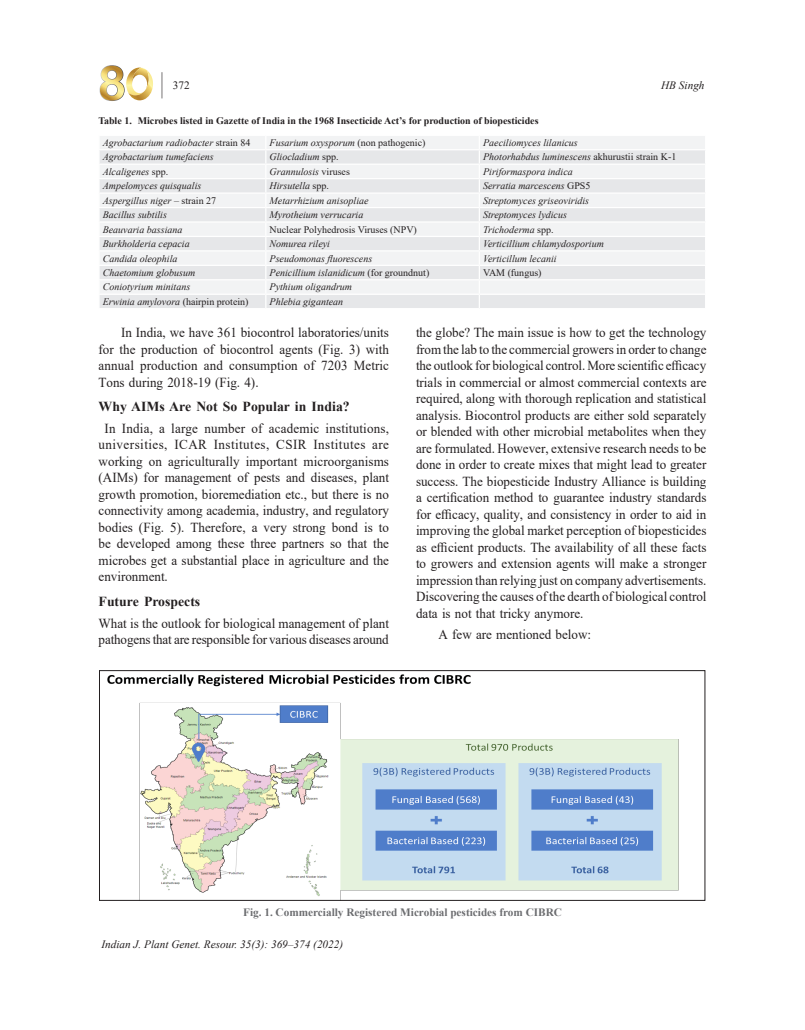
<style>
.page{position:relative;width:805px;height:1030px;background:#fff}
.page>*{position:absolute;margin:0;border:0;box-sizing:border-box;transform-origin:0 0}
.Body_text{font:13.75px/16.5px "Times New Roman";color:#231f20;text-align:justify;scale:.95 1}
.Head-B{font:700 13.75px "Times New Roman";color:#231f20}
.t1{font:700 11.25px "Times New Roman";color:#6c6d70}
.t2{font:italic 11.25px "Times New Roman";color:#231f20}
.t3{font:11.25px "Times New Roman";color:#231f20}
.Table_text{font:italic 10px "Times New Roman";color:#231f20}
.Table-Head{font:700 10px "Times New Roman";color:#231f20}
.Table_text-2{font:10px "Times New Roman";color:#231f20}
.s1{font-style:normal}
</style>
<div class="page">
<hr style="left:161px;top:72px;width:2px;height:26px;background:#231f20">
<svg style="left:99px;top:65px;width:54px;height:36px"></svg>
<div style="left:100px;top:136px;width:605px;height:13px;background:#f2f3f4"></div>
<svg style="left:100px;top:150px;width:605px;height:158px;fill:#e6e7e9"></svg>
<hr style="left:98px;top:164px;width:168px;height:1px;background:#fff">
<hr style="left:266px;top:164px;width:213px;height:1px;background:#fff">
<hr style="left:479px;top:164px;width:227px;height:1px;background:#fff">
<hr style="left:98px;top:178px;width:168px;height:1px;background:#fff">
<hr style="left:266px;top:178px;width:213px;height:1px;background:#fff">
<hr style="left:479px;top:178px;width:227px;height:1px;background:#fff">
<hr style="left:98px;top:192px;width:168px;height:2px;background:#fff">
<hr style="left:266px;top:192px;width:213px;height:2px;background:#fff">
<hr style="left:479px;top:192px;width:227px;height:2px;background:#fff">
<hr style="left:98px;top:207px;width:168px;height:1px;background:#fff">
<hr style="left:266px;top:207px;width:213px;height:1px;background:#fff">
<hr style="left:479px;top:207px;width:227px;height:1px;background:#fff">
<hr style="left:98px;top:221px;width:168px;height:2px;background:#fff">
<hr style="left:266px;top:221px;width:213px;height:2px;background:#fff">
<hr style="left:479px;top:221px;width:227px;height:2px;background:#fff">
<hr style="left:98px;top:236px;width:168px;height:1px;background:#fff">
<hr style="left:266px;top:236px;width:213px;height:1px;background:#fff">
<hr style="left:479px;top:236px;width:227px;height:1px;background:#fff">
<hr style="left:98px;top:250px;width:168px;height:1px;background:#fff">
<hr style="left:266px;top:250px;width:213px;height:1px;background:#fff">
<hr style="left:479px;top:250px;width:227px;height:1px;background:#fff">
<hr style="left:98px;top:265px;width:168px;height:1px;background:#fff">
<hr style="left:266px;top:265px;width:213px;height:1px;background:#fff">
<hr style="left:479px;top:265px;width:227px;height:1px;background:#fff">
<hr style="left:98px;top:279px;width:168px;height:1px;background:#fff">
<hr style="left:266px;top:279px;width:213px;height:1px;background:#fff">
<hr style="left:479px;top:279px;width:227px;height:1px;background:#fff">
<hr style="left:98px;top:293px;width:168px;height:2px;background:#fff">
<svg style="left:99px;top:150px;width:1px;height:158px"></svg>
<hr style="left:266px;top:293px;width:213px;height:2px;background:#fff">
<svg style="left:265px;top:136px;width:1px;height:172px"></svg>
<hr style="left:479px;top:293px;width:227px;height:2px;background:#fff">
<svg style="left:478px;top:136px;width:2px;height:172px"></svg>
<img style="left:107px;top:674px;width:572px;height:224px">
<div style="left:99px;top:670px;width:606px;height:230px;border:1px solid #231f20"></div>
<p class="t3" style="left:173px;top:77px;width:18px">372</p>
<p class="t2" style="left:661px;top:77px;width:45px">HB Singh</p>
<p class="Table-Head" style="left:98px;top:113px;width:442px">Table 1. Microbes listed in Gazette of India in the 1968 Insecticide Act’s for production of biopesticides</p>
<p class="Table_text" style="left:103px;top:136px;width:149px">Agrobactarium radiobacter <span class="s1">strain 84</span></p>
<p class="Table_text" style="left:269px;top:136px;width:157px">Fusarium oxysporum <span class="s1">(non pathogenic)</span></p>
<p class="Table_text" style="left:483px;top:136px;width:96px">Paeciliomyces lilanicus</p>
<p class="Table_text" style="left:103px;top:150px;width:113px">Agrobactarium tumefaciens</p>
<p class="Table_text" style="left:269px;top:150px;width:70px">Gliocladium <span class="s1">spp.</span></p>
<p class="Table_text" style="left:483px;top:150px;width:195px">Photorhabdus luminescens <span class="s1">akhurustii strain K-1</span></p>
<p class="Table_text" style="left:103px;top:165px;width:67px">Alcaligenes <span class="s1">spp.</span></p>
<p class="Table_text" style="left:269px;top:165px;width:82px">Grannulosis <span class="s1">viruses</span></p>
<p class="Table_text" style="left:483px;top:165px;width:91px">Piriformaspora indica</p>
<p class="Table_text" style="left:103px;top:179px;width:100px">Ampelomyces quisqualis</p>
<p class="Table_text" style="left:269px;top:179px;width:61px">Hirsutella <span class="s1">spp.</span></p>
<p class="Table_text" style="left:483px;top:179px;width:109px">Serratia marcescens <span class="s1">GPS5</span></p>
<p class="Table_text" style="left:103px;top:193px;width:115px">Aspergillus niger <span class="s1">– strain 27</span></p>
<p class="Table_text" style="left:269px;top:193px;width:100px">Metarrhizium anisopliae</p>
<p class="Table_text" style="left:483px;top:193px;width:108px">Streptomyces griseoviridis</p>
<p class="Table_text" style="left:103px;top:208px;width:66px">Bacillus subtilis</p>
<p class="Table_text" style="left:269px;top:208px;width:95px">Myrotheium verrucaria</p>
<p class="Table_text" style="left:483px;top:208px;width:85px">Streptomyces lydicus</p>
<p class="Table_text" style="left:103px;top:222px;width:81px">Beauvaria bassiana</p>
<p class="Table_text-2" style="left:269px;top:222px;width:149px">Nuclear Polyhedrosis Viruses (NPV)</p>
<p class="Table_text" style="left:483px;top:222px;width:72px">Trichoderma <span class="s1">spp.</span></p>
<p class="Table_text" style="left:103px;top:237px;width:88px">Burkholderia cepacia</p>
<p class="Table_text" style="left:269px;top:237px;width:62px">Nomurea rileyi</p>
<p class="Table_text" style="left:483px;top:237px;width:122px">Verticillium chlamydosporium</p>
<p class="Table_text" style="left:103px;top:251px;width:76px">Candida oleophila</p>
<p class="Table_text" style="left:269px;top:251px;width:104px">Pseudomonas fluorescens</p>
<p class="Table_text" style="left:483px;top:251px;width:75px">Verticillum lecanii</p>
<p class="Table_text" style="left:103px;top:266px;width:94px">Chaetomium globusum</p>
<p class="Table_text" style="left:269px;top:266px;width:161px">Penicillium islanidicum <span class="s1">(for groundnut)</span></p>
<p class="Table_text-2" style="left:483px;top:266px;width:60px">VAM (fungus)</p>
<p class="Table_text" style="left:103px;top:280px;width:89px">Coniotyrium minitans</p>
<p class="Table_text" style="left:269px;top:280px;width:84px">Pythium oligandrum</p>
<p class="Table_text" style="left:103px;top:295px;width:147px">Erwinia amylovora <span class="s1">(hairpin protein)</span></p>
<p class="Table_text" style="left:269px;top:295px;width:75px">Phlebia gigantean</p>
<p class="Body_text" style="left:99px;top:324px;width:307px;text-indent:22px">In India, we have 361 biocontrol laboratories/units for the production of biocontrol agents (Fig. 3) with annual production and consumption of 7203 Metric Tons during 2018-19 (Fig. 4).</p>
<p class="Head-B" style="left:99px;top:397px;width:253px">Why AIMs Are Not So Popular in India?</p>
<p class="Body_text" style="left:99px;top:419px;width:307px;text-indent:6px">In India, a large number of academic institutions, universities, ICAR Institutes, CSIR Institutes are working on agriculturally important microorganisms (AIMs) for management of pests and diseases, plant growth promotion, bioremediation etc., but there is no connectivity among academia, industry, and regulatory bodies (Fig. 5). Therefore, a very strong bond is to be developed among these three partners so that the microbes get a substantial place in agriculture and the environment.</p>
<p class="Head-B" style="left:99px;top:591px;width:103px">Future Prospects</p>
<p class="Body_text" style="left:99px;top:614px;width:307px">What is the outlook for biological management of plant pathogens that are responsible for various diseases around</p>
<p class="Body_text" style="left:416px;top:324px;width:307px">the globe? The main issue is how to get the technology from the lab to the commercial growers in order to change the outlook for biological control. More scientific efficacy trials in commercial or almost commercial contexts are required, along with thorough replication and statistical analysis. Biocontrol products are either sold separately or blended with other microbial metabolites when they are formulated. However, extensive research needs to be done in order to create mixes that might lead to greater success. The biopesticide Industry Alliance is building a certification method to guarantee industry standards for efficacy, quality, and consistency in order to aid in improving the global market perception of biopesticides as efficient products. The availability of all these facts to growers and extension agents will make a stronger impression than relying just on company advertisements.<br>Discovering the causes of the dearth of biological control data is not that tricky anymore.</p>
<p class="Body_text" style="left:438px;top:626px;width:162px">A few are mentioned below:</p>
<p class="t1" style="left:243px;top:903px;width:320px">Fig. 1. Commercially Registered Microbial pesticides from CIBRC</p>
<p class="t2" style="left:101px;top:936px;width:243px">Indian J. Plant Genet. Resour. 35(3): 369–374 (2022)</p>
</div>
